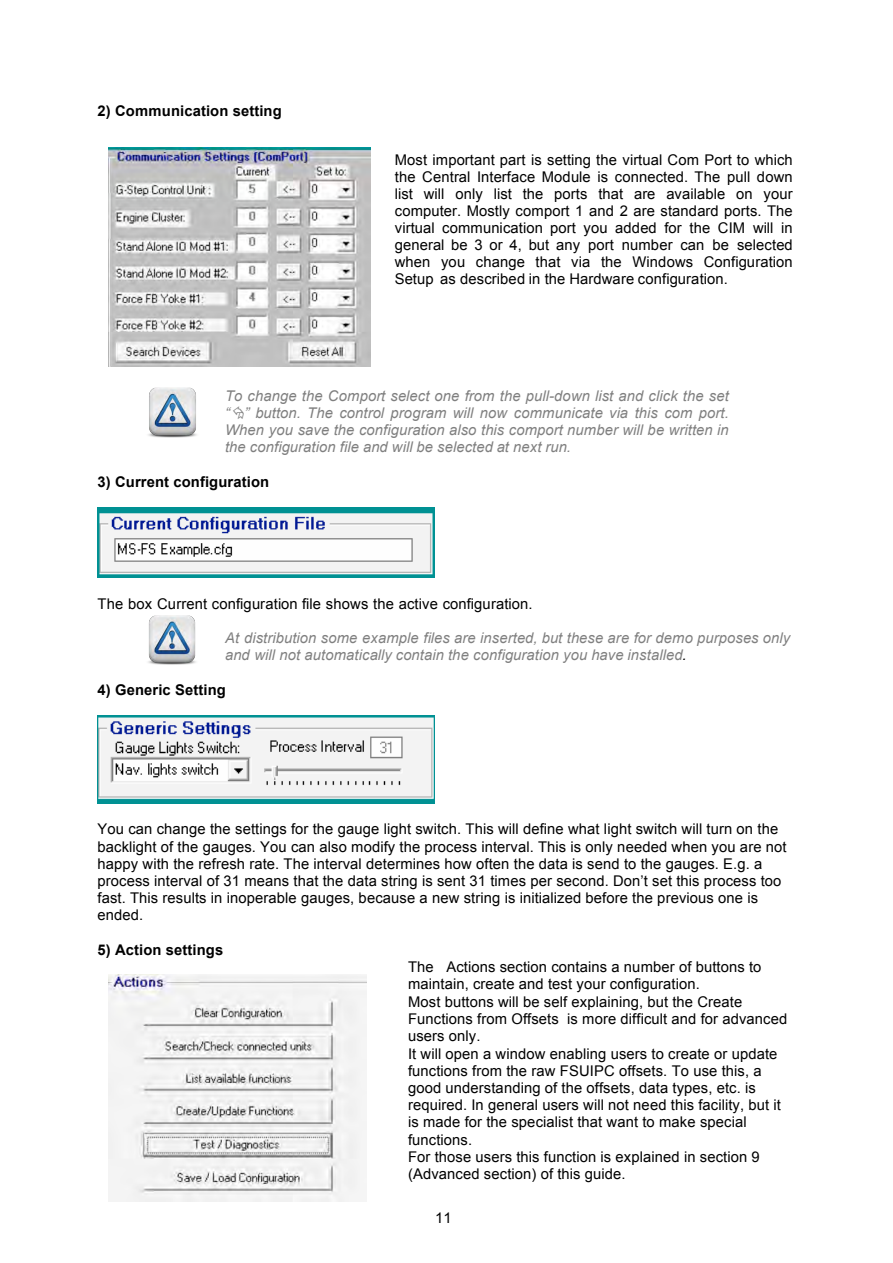
<style>
.page{position:relative;width:893px;height:1263px;background:#fff}
.page>*{position:absolute;margin:0;border:0;box-sizing:border-box;transform-origin:0 0}
.t1{font:14.7px/17.2px "Arial";letter-spacing:.01em;color:#000}
.t2{font:italic 14.7px/17.1px "Arial";letter-spacing:.005em;color:#7f7f7f;text-align:justify}
.t3{font:italic 14.7px/17px "Arial";letter-spacing:.01em;color:#808080}
.t4{font:700 14.7px "Arial";letter-spacing:.01em;color:#000}
.s1{color:#000}
</style>
<div class="page">
<img style="left:98px;top:508px;width:336px;height:70px">
<img style="left:98px;top:716px;width:336px;height:87px">
<img style="left:148px;top:387px;width:49px;height:51px">
<img style="left:108px;top:147px;width:262px;height:220px">
<img style="left:108px;top:974px;width:259px;height:228px">
<img style="left:148px;top:615px;width:48px;height:50px">
<p class="t4" style="left:98px;top:103px;width:186px">2) Communication setting</p>
<p class="t1" style="left:395px;top:151px;width:399px;text-align:justify">Most important part is setting the virtual Com Port to which the Central Interface Module is connected. The pull down list will only list the ports that are available on your computer. Mostly comport 1 and 2 are standard ports. The virtual communication port you added for the CIM will in general be 3 or 4, but any port number can be selected when you change that via the Windows Configuration Setup as described in the Hardware configuration.</p>
<p class="t2" style="left:225px;top:387px;width:505px">To change the Comport select one from the pull-down list and click the set “ ” button. The control program will now communicate via this com port.<br>When you save the configuration also this comport number will be written in the configuration file and will be selected at next run.</p>
<p class="t4" style="left:98px;top:474px;width:173px">3) Current configuration</p>
<p class="t1" style="left:98px;top:595px;width:436px">The box Current configuration file shows the active configuration.</p>
<p class="t3" style="left:225px;top:630px;width:566px">At distribution some example files are inserted, but these are for demo purposes only and will not automatically contain the configuration you have installed<span class="s1">.</span></p>
<p class="t4" style="left:98px;top:682px;width:130px">4) Generic Setting</p>
<p class="t1" style="left:97px;top:821px;width:690px">You can change the settings for the gauge light switch. This will define what light switch will turn on the backlight of the gauges. You can also modify the process interval. This is only needed when you are not happy with the refresh rate. The interval determines how often the data is send to the gauges. E.g. a process interval of 31 means that the data string is sent 31 times per second. Don’t set this process too fast. This results in inoperable gauges, because a new string is initialized before the previous one is ended.</p>
<p class="t4" style="left:97px;top:942px;width:127px">5) Action settings</p>
<p class="t1" style="left:408px;top:958px;width:381px">The Actions section contains a number of buttons to maintain, create and test your configuration.<br>Most buttons will be self explaining, but the Create Functions from Offsets is more difficult and for advanced users only.<br>It will open a window enabling users to create or update functions from the raw FSUIPC offsets. To use this, a good understanding of the offsets, data types, etc. is required. In general users will not need this facility, but it is made for the specialist that want to make special functions.<br>For those users this function is explained in section 9 (Advanced section) of this guide.</p>
<p class="t1" style="left:435px;top:1210px;width:18px">11</p>
</div>
